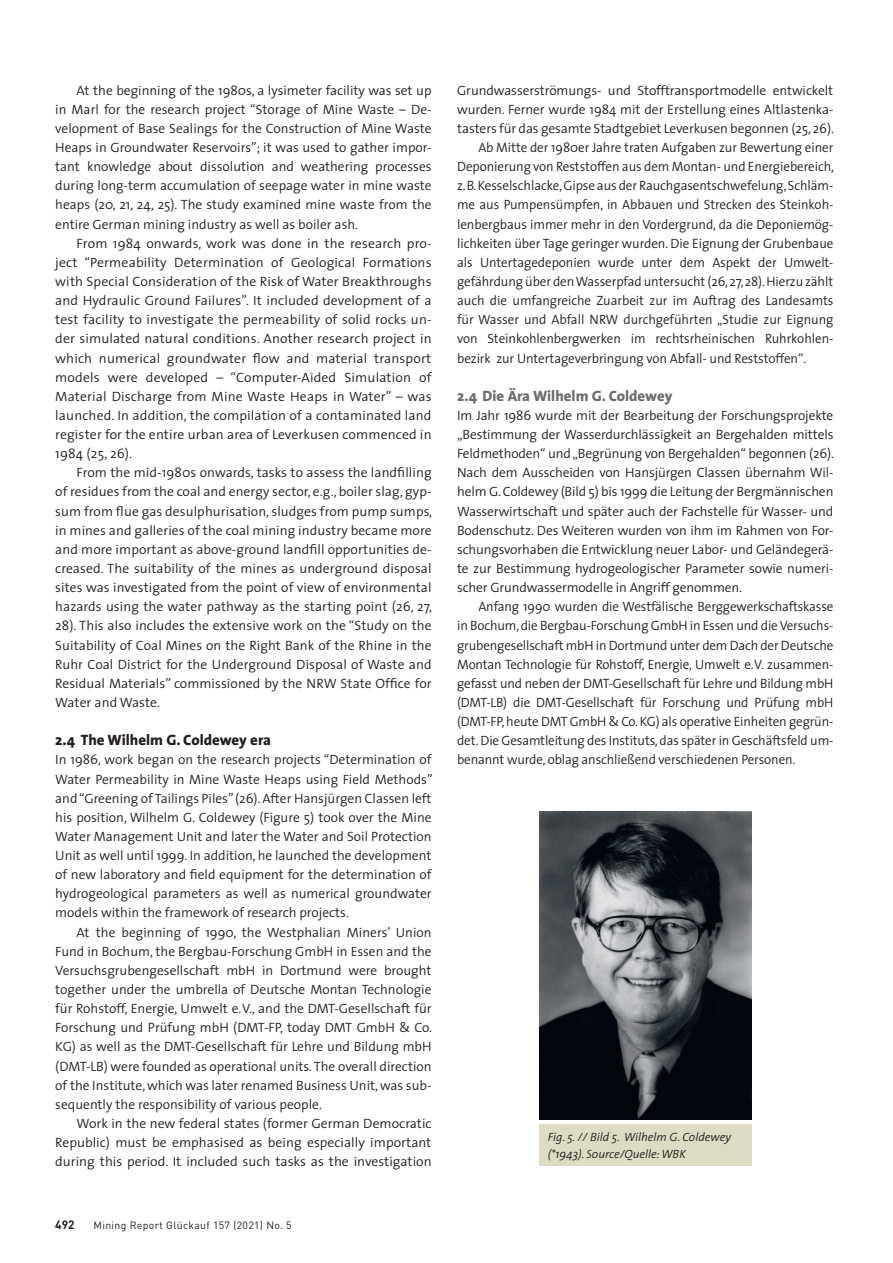
<style>
.page{position:relative;width:893px;height:1263px;background:#fff}
.page>*{position:absolute;margin:0;border:0;box-sizing:border-box;transform-origin:0 0}
.t1{font:800 15px "The Sans";color:#6c6d70}
.t2{font:800 15px "The Sans";color:#231f20}
.t3{font:300 13.5px/19.2px "The Sans";letter-spacing:-.005em;color:#231f20;text-align:justify}
.t4{font:italic 300 12px/16.5px "The Sans";color:#231f20}
.t5{font:700 12px "DIN";color:#231f20}
.t6{font:10.5px "DIN";letter-spacing:.03em;color:#231f20}
</style>
<div class="page">
<img style="left:539px;top:811px;width:212px;height:309px">
<div style="left:539px;top:1124px;width:212px;height:42px;background:#dddbc3"></div>
<p class="t3" style="left:55px;top:80px;width:378px;text-indent:21px">At the beginning of the 1980s, a lysimeter facility was set up in Marl for the research project “Storage of Mine Waste – De&shy;velopment of Base Sealings for the Construction of Mine Waste Heaps in Groundwater Reservoirs”; it was used to gather impor&shy;tant knowledge about dissolution and weathering processes during long-term accumulation of seepage water in mine waste heaps (20, 21, 24, 25). The study examined mine waste from the entire German mining industry as well as boiler ash.</p>
<p class="t3" style="left:55px;top:233px;width:378px;text-indent:21px">From 1984 onwards, work was done in the research pro&shy;ject “Permeability Determination of Geological Formations with Special Consideration of the Risk of Water Breakthroughs and Hydraulic Ground Failures”. It included development of a test facility to investigate the permeability of solid rocks un&shy;der simulated natural conditions. Another research project in which numerical groundwater flow and material transport models were developed – “Computer-Aided Simulation of Material Discharge from Mine Waste Heaps in Water” – was launched. In addition, the compilation of a contaminated land register for the entire urban area of Leverkusen commenced in 1984 (25, 26).</p>
<p class="t3" style="left:55px;top:463px;width:378px;text-indent:21px">From the mid-1980s onwards, tasks to assess the landfilling of residues from the coal and energy sector, e.g., boiler slag, gyp&shy;sum from flue gas desulphurisation, sludges from pump sumps, in mines and galleries of the coal mining industry became more and more important as above-ground landfill opportunities de&shy;creased. The suitability of the mines as underground disposal sites was investigated from the point of view of environmental hazards using the water pathway as the starting point (26, 27, 28). This also includes the extensive work on the “Study on the Suitability of Coal Mines on the Right Bank of the Rhine in the Ruhr Coal District for the Underground Disposal of Waste and Residual Materials” commissioned by the NRW State Office for Water and Waste.</p>
<p class="t2" style="left:55px;top:727px;width:217px">2.4 The Wilhelm G. Coldewey era</p>
<p class="t3" style="left:55px;top:750px;width:379px">In 1986, work began on the research projects “Determination of Water Permeability in Mine Waste Heaps using Field Methods” and “Greening of Tailings Piles” (26). After Hansjürgen Classen left his position, Wilhelm G. Coldewey (Figure 5) took over the Mine Water Management Unit and later the Water and Soil Protection Unit as well until 1999. In addition, he launched the development of new laboratory and field equipment for the determination of hydrogeological parameters as well as numerical groundwater models within the framework of research projects.</p>
<p class="t3" style="left:55px;top:922px;width:378px;text-indent:21px">At the beginning of 1990, the Westphalian Miners’ Union Fund in Bochum, the Bergbau-Forschung GmbH in Essen and the Versuchsgrubengesellschaft mbH in Dortmund were brought together under the umbrella of Deutsche Montan Technologie für Rohstoff, Energie, Umwelt e.V., and the DMT-Gesellschaft für Forschung und Prüfung mbH (DMT-FP, today DMT GmbH &amp; Co.<br>KG) as well as the DMT-Gesellschaft für Lehre und Bildung mbH (DMT-LB) were founded as operational units. The overall direction of the Institute, which was later renamed Business Unit, was sub&shy;sequently the responsibility of various people.</p>
<p class="t3" style="left:55px;top:1113px;width:378px;text-indent:21px">Work in the new federal states (former German Democratic Republic) must be emphasised as being especially important during this period. It included such tasks as the investigation</p>
<p class="t5" style="left:55px;top:1217px;width:21px">492</p>
<p class="t6" style="left:94px;top:1218px;width:200px">Mining Report Glückauf 157 (2021) No. 5</p>
<p class="t3" style="left:457px;top:80px;width:378px">Grundwasserströmungs- und Stofftransportmodelle entwickelt</p>
<p class="t3" style="left:457px;top:99px;width:378px">wurden. Ferner wurde 1984 mit der Erstellung eines Altlastenka-</p>
<p class="t3" style="left:457px;top:118px;width:378px">tasters für das gesamte Stadtgebiet Leverkusen begonnen (25, 26).</p>
<p class="t3" style="left:478px;top:137px;width:357px">Ab Mitte der 1980er Jahre traten Aufgaben zur Bewertung einer</p>
<p class="t3" style="left:457px;top:157px;width:378px">Deponierung von Reststoffen aus dem Montan- und Energiebereich,</p>
<p class="t3" style="left:457px;top:176px;width:378px">z.B. Kesselschlacke, Gipse aus der Rauchgasentschwefelung, Schläm-</p>
<p class="t3" style="left:457px;top:195px;width:378px">me aus Pumpensümpfen, in Abbauen und Strecken des Steinkoh-</p>
<p class="t3" style="left:457px;top:214px;width:378px">lenbergbaus immer mehr in den Vordergrund, da die Deponiemög-</p>
<p class="t3" style="left:457px;top:233px;width:378px">lichkeiten über Tage geringer wurden. Die Eignung der Grubenbaue</p>
<p class="t3" style="left:457px;top:252px;width:377px">als Untertagedeponien wurde unter dem Aspekt der Umwelt-</p>
<p class="t3" style="left:457px;top:271px;width:378px">gefährdung über den Wasserpfad untersucht (26, 27, 28). Hierzu zählt</p>
<p class="t3" style="left:457px;top:290px;width:378px">auch die umfangreiche Zuarbeit zur im Auftrag des Landesamts</p>
<p class="t3" style="left:457px;top:310px;width:378px">für Wasser und Abfall NRW durchgeführten „Studie zur Eignung</p>
<p class="t3" style="left:457px;top:329px;width:377px">von Steinkohlenbergwerken im rechtsrheinischen Ruhrkohlen-</p>
<p class="t3" style="left:457px;top:348px;width:351px">bezirk zur Untertageverbringung von Abfall- und Reststoffen“.</p>
<p class="t1" style="left:457px;top:383px;width:217px">2.4 Die Ära Wilhelm G. Coldewey</p>
<p class="t3" style="left:457px;top:405px;width:378px">Im Jahr 1986 wurde mit der Bearbeitung der Forschungsprojekte „Bestimmung der Wasserdurchlässigkeit an Bergehalden mittels Feldmethoden“ und „Begrünung von Bergehalden“ begonnen (26).<br>Nach dem Ausscheiden von Hansjürgen Classen übernahm Wil&shy;helm G. Coldewey (Bild 5) bis 1999 die Leitung der Bergmännischen Wasserwirtschaft und später auch der Fachstelle für Wasser- und Bodenschutz. Des Weiteren wurden von ihm im Rahmen von For&shy;schungsvorhaben die Entwicklung neuer Labor- und Geländegerä&shy;te zur Bestimmung hydrogeologischer Parameter sowie numeri&shy;scher Grundwassermodelle in Angriff genommen.</p>
<p class="t3" style="left:457px;top:597px;width:378px;text-indent:21px">Anfang 1990 wurden die Westfälische Berggewerkschaftskasse in Bochum, die Bergbau-Forschung GmbH in Essen und die Versuchs&shy;grubengesellschaft mbH in Dortmund unter dem Dach der Deutsche Montan Technologie für Rohstoff, Energie, Umwelt e.V. zusammen&shy;gefasst und neben der DMT-Gesellschaft für Lehre und Bildung mbH (DMT-LB) die DMT-Gesellschaft für Forschung und Prüfung mbH (DMT-FP, heute DMT GmbH &amp; Co. KG) als operative Einheiten gegrün&shy;det. Die Gesamtleitung des Instituts, das später in Geschäftsfeld um&shy;benannt wurde, oblag anschließend verschiedenen Personen.</p>
<p class="t4" style="left:548px;top:1129px;width:185px">Fig. 5. // Bild 5. Wilhelm G. Coldewey (*1943). Source/Quelle: WBK</p>
</div>
